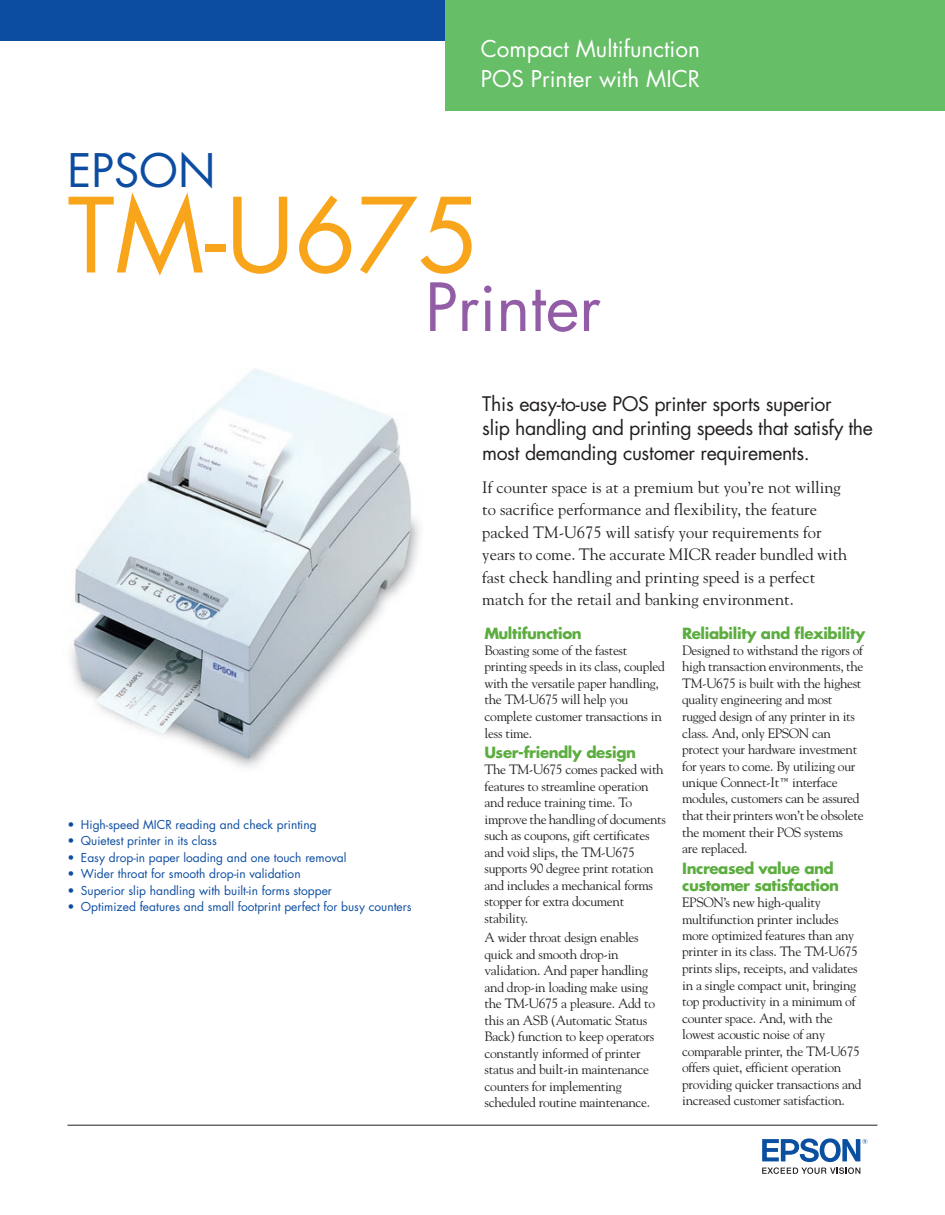
<style>
.page{position:relative;width:945px;height:1215px;background:#fff}
.page>*{position:absolute;margin:0;border:0;box-sizing:border-box;transform-origin:0 0}
.t1{font:100.5px "Futura";color:#f9a51b}
.t2{font:64.5px "Futura";color:#925ca6}
.t3{font:45px "Futura";color:#0d4da1}
.t4{font:22.5px/30px "Futura";color:#fff}
.t5{font:19.5px/24.8px "Futura";letter-spacing:-.02em;color:#231f20}
.t6{font:16.5px/22.5px "Goudy";color:#231f20}
.t7{font:700 15px/17.2px "Futura";letter-spacing:-.025em;color:#5cad40}
.t8{font:13.5px/16.5px "Goudy";letter-spacing:-.025em;color:#231f20}
.t9{font:12px "Futura";color:#0d4da1}
</style>
<div class="page">
<div style="left:0;top:0;width:932px;height:40px;background:#0d4da1"></div>
<div style="left:446px;top:0;width:499px;height:111px;background:#66be67"></div>
<hr style="left:68px;top:1125px;width:810px;height:1px;background:#231f20">
<svg style="left:762px;top:1138px;width:105px;height:36px"></svg>
<img style="left:71px;top:369px;width:349px;height:399px">
<h3 class="t4" style="left:481px;top:33px;width:221px">Compact Multifunction<br>POS Printer with MICR</h3>
<h3 class="t3" style="left:68px;top:140px;width:150px">EPSON</h3>
<h1 class="t1" style="left:68px;top:166px;width:414px">TM-U675</h1>
<h2 class="t2" style="left:425px;top:263px;width:177px">Printer</h2>
<p class="t9" style="left:68px;top:816px;width:251px">• High-speed MICR reading and check printing</p>
<p class="t9" style="left:68px;top:833px;width:151px">• Quietest printer in its class</p>
<p class="t9" style="left:68px;top:849px;width:281px">• Easy drop-in paper loading and one touch removal</p>
<p class="t9" style="left:67px;top:866px;width:235px">• Wider throat for smooth drop-in validation</p>
<p class="t9" style="left:67px;top:882px;width:266px">• Superior slip handling with built-in forms stopper</p>
<p class="t9" style="left:67px;top:899px;width:346px">• Optimized features and small footprint perfect for busy counters</p>
<h3 class="t5" style="left:482px;top:391px;width:392px">This easy-to-use POS printer sports superior<br>slip handling and printing speeds that satisfy the most demanding customer requirements.</h3>
<p class="t6" style="left:482px;top:475px;width:367px">If counter space is at a premium but you’re not willing to sacrifice performance and flexibility, the feature packed TM-U675 will satisfy your requirements for years to come. The accurate MICR reader bundled with fast check handling and printing speed is a perfect match for the retail and banking environment.</p>
<p class="t7" style="left:485px;top:624px;width:99px">Multifunction</p>
<p class="t8" style="left:485px;top:642px;width:182px">Boasting some of the fastest printing speeds in its class, coupled with the versatile paper handling, the TM-U675 will help you complete customer transactions in less time.</p>
<p class="t7" style="left:485px;top:743px;width:153px">User-friendly design</p>
<p class="t8" style="left:485px;top:761px;width:183px">The TM-U675 comes packed with features to streamline operation and reduce training time. To improve the handling of documents such as coupons, gift certificates and void slips, the TM-U675 supports 90 degree print rotation and includes a mechanical forms stopper for extra document stability.</p>
<p class="t8" style="left:485px;top:929px;width:172px">A wider throat design enables quick and smooth drop-in validation. And paper handling and drop-in loading make using the TM-U675 a pleasure. Add to this an ASB (Automatic Status<br>Back) function to keep operators constantly informed of printer status and built-in maintenance counters for implementing scheduled routine maintenance.</p>
<p class="t7" style="left:682px;top:624px;width:185px">Reliability and flexibility</p>
<p class="t8" style="left:682px;top:642px;width:183px">Designed to withstand the rigors of high transaction environments, the<br>TM-U675 is built with the highest quality engineering and most rugged design of any printer in its class. And, only EPSON can protect your hardware investment for years to come. By utilizing our unique Connect-It interface modules, customers can be assured that their printers won’t be obsolete the moment their POS systems<br>are replaced.</p>
<p class="t7" style="left:682px;top:859px;width:159px">Increased value and customer satisfaction</p>
<p class="t8" style="left:682px;top:894px;width:181px">EPSON’s new high-quality multifunction printer includes more optimized features than any printer in its class. The TM-U675 prints slips, receipts, and validates in a single compact unit, bringing top productivity in a minimum of counter space. And, with the lowest acoustic noise of any comparable printer, the TM-U675 offers quiet, efficient operation providing quicker transactions and increased customer satisfaction.</p>
</div>
